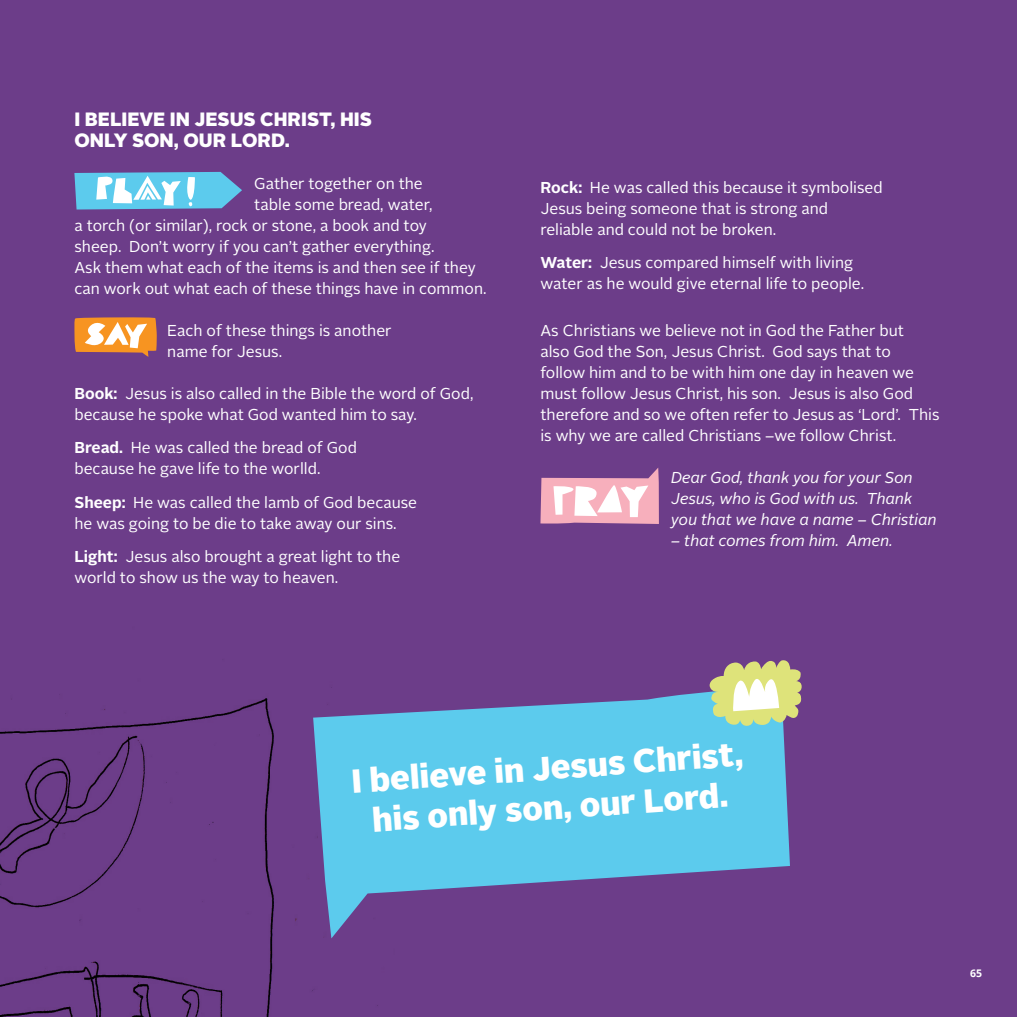
<style>
.page{position:relative;width:1017px;height:1017px;background:#6c3d89}
.page>*{position:absolute;margin:0;border:0;box-sizing:border-box;transform-origin:0 0}
.t1{font:900 33.25px/39.9px "Alright Sans";color:#fff;text-align:center}
.t2{font:900 19.25px/21px "Alright Sans";color:#fff}
.t3{font:15.75px/21px "Alright Sans";color:#fff}
.t4{font:italic 15.75px/21px "Alright Sans";color:#fff}
.t5{font:700 10.5px "Open Sans";color:#fff}
.s1{font-weight:700}
</style>
<div class="page">
<img style="left:0;top:577px;width:378px;height:440px">
<svg style="left:74px;top:172px;width:168px;height:38px;background:#7dc5e5"></svg>
<svg style="left:74px;top:317px;width:83px;height:40px;background:#e4a064"></svg>
<svg style="left:540px;top:468px;width:119px;height:56px"></svg>
<svg style="left:313px;top:687px;width:477px;height:251px;fill:#5ccbed"></svg>
<svg style="left:710px;top:660px;width:92px;height:66px;background:#cace9c"></svg>
<p class="t2" style="left:74px;top:109px;width:299px">I BELIEVE IN JESUS CHRIST, HIS<br>ONLY SON, OUR LORD.</p>
<p class="t3" style="left:254px;top:173px;width:170px">Gather together on the</p>
<p class="t3" style="left:254px;top:194px;width:180px">table some bread, water,</p>
<p class="t3" style="left:74px;top:215px;width:354px">a torch (or similar), rock or stone, a book and toy</p>
<p class="t3" style="left:74px;top:236px;width:362px">sheep. Don’t worry if you can’t gather everything.</p>
<p class="t3" style="left:74px;top:257px;width:414px">Ask them what each of the items is and then see if they can work out what each of these things have in common.</p>
<p class="t3" style="left:167px;top:320px;width:226px">Each of these things is another name for Jesus.</p>
<p class="t3" style="left:74px;top:383px;width:401px"><span class="s1">Book:</span> Jesus is also called in the Bible the word of God, because he spoke what God wanted him to say.</p>
<p class="t3" style="left:74px;top:438px;width:284px"><span class="s1">Bread.</span> He was called the bread of God because he gave life to the worlld.</p>
<p class="t3" style="left:74px;top:492px;width:344px"><span class="s1">Sheep:</span> He was called the lamb of God because he was going to be die to take away our sins.</p>
<p class="t3" style="left:74px;top:546px;width:327px"><span class="s1">Light:</span> Jesus also brought a great light to the world to show us the way to heaven.</p>
<p class="t3" style="left:540px;top:177px;width:344px"><span class="s1">Rock:</span> He was called this because it symbolised<br>Jesus being someone that is strong and reliable and could not be broken.</p>
<p class="t3" style="left:540px;top:252px;width:325px"><span class="s1">Water:</span> Jesus compared himself with living water as he would give eternal life to people.</p>
<p class="t3" style="left:540px;top:320px;width:401px">As Christians we believe not in God the Father but<br>also God the Son, Jesus Christ. God says that to<br>follow him and to be with him one day in heaven we must follow Jesus Christ, his son. Jesus is also God therefore and so we often refer to Jesus as ‘Lord’. This is why we are called Christians –we follow Christ.</p>
<p class="t4" style="left:671px;top:467px;width:267px">Dear God, thank you for your Son<br>Jesus, who is God with us. Thank you that we have a name – Christian</p>
<p class="t4" style="left:671px;top:530px;width:223px">– that comes from him. Amen.</p>
<p class="t1" style="left:350px;top:762px;width:394px;rotate:-4deg">I believe in Jesus Christ, his only son, our Lord.</p>
<p class="t5" style="left:970px;top:965px;width:13px">65</p>
</div>
